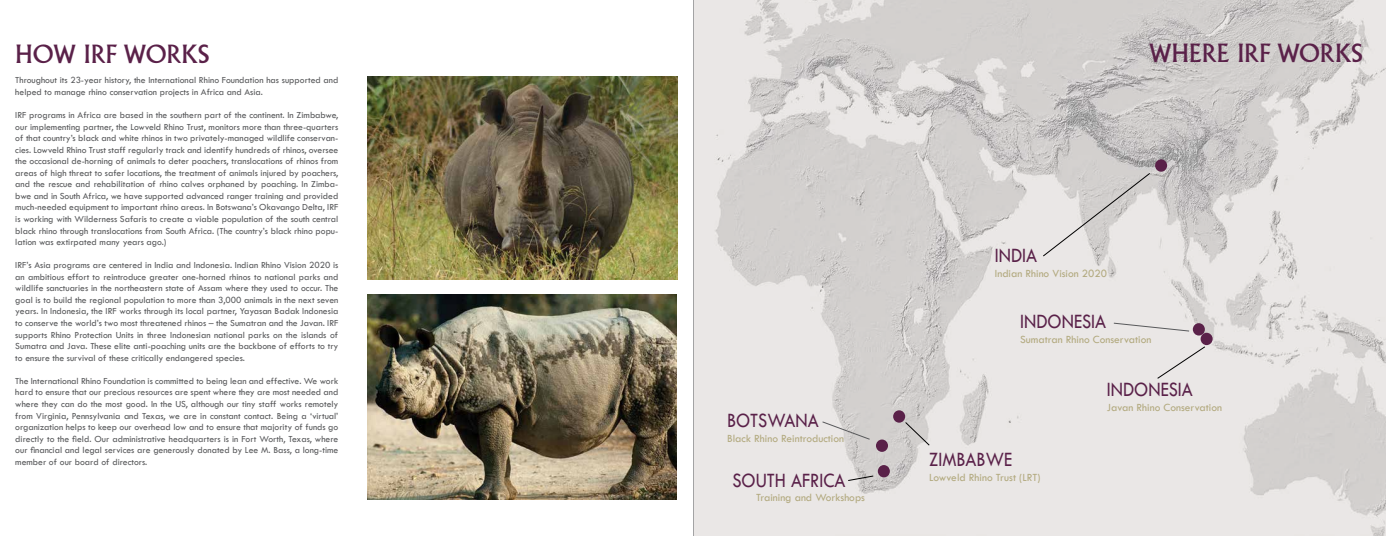
<style>
.page{position:relative;width:1386px;height:536px;background:#fff}
.page>*{position:absolute;margin:0;border:0;box-sizing:border-box;transform-origin:0 0}
.t1{font:24.5px "Albertus";color:#5a2149}
.t2{font:21.09px "Tw Cen";color:#5a2149;scale:.87 1}
.t3{font:11.38px "Tw Cen";color:#b2a97e}
.t4{font:9.62px/11.5px "Tw Cen";color:#58595b;text-align:justify}
</style>
<div class="page">
<img style="left:695px;top:0;width:691px;height:536px">
<div style="left:893px;top:410px;width:12px;height:12px;background:#5a2149;border-radius:50%"></div>
<div style="left:876px;top:439px;width:12px;height:12px;background:#5a2149;border-radius:50%"></div>
<div style="left:1155px;top:159px;width:12px;height:13px;background:#5a2149;border-radius:50%"></div>
<div style="left:1193px;top:323px;width:12px;height:12px;background:#5a2149;border-radius:50%"></div>
<div style="left:1201px;top:332px;width:12px;height:13px;background:#5a2149;border-radius:50%"></div>
<svg style="left:821px;top:420px;width:50px;height:20px"></svg>
<svg style="left:904px;top:421px;width:26px;height:25px"></svg>
<svg style="left:1042px;top:172px;width:109px;height:85px;background:#dbd8d7"></svg>
<div style="left:1156px;top:345px;width:50px;height:34px;background:#eae7e6"></div>
<svg style="left:1113px;top:322px;width:77px;height:10px"></svg>
<img style="left:368px;top:77px;width:310px;height:203px">
<img style="left:367px;top:295px;width:310px;height:204px">
<div style="left:878px;top:465px;width:12px;height:12px;background:#5a2149;border-radius:50%"></div>
<svg style="left:847px;top:475px;width:27px;height:6px"></svg>
<h1 class="t1" style="left:15px;top:40px;width:195px">HOW IRF WORKS</h1>
<p class="t4" style="left:15px;top:74px;width:325px">Throughout its 23-year history, the International Rhino Foundation has supported and helped to manage rhino conservation projects in Africa and Asia.</p>
<p class="t4" style="left:15px;top:109px;width:325px">IRF programs in Africa are based in the southern part of the continent. In Zimbabwe, our implementing partner, the Lowveld Rhino Trust, monitors more than three-quarters of that country’s black and white rhinos in two privately-managed wildlife conservan&shy;cies. Lowveld Rhino Trust staff regularly track and identify hundreds of rhinos, oversee the occasional de-horning of animals to deter poachers, translocations of rhinos from areas of high threat to safer locations, the treatment of animals injured by poachers, and the rescue and rehabilitation of rhino calves orphaned by poaching. In Zimba&shy;bwe and in South Africa, we have supported advanced ranger training and provided much-needed equipment to important rhino areas. In Botswana’s Okavango Delta, IRF is working with Wilderness Safaris to create a viable population of the south central black rhino through translocations from South Africa. (The country’s black rhino popu&shy;lation was extirpated many years ago.)</p>
<p class="t4" style="left:15px;top:259px;width:325px">IRF’s Asia programs are centered in India and Indonesia. Indian Rhino Vision 2020 is an ambitious effort to reintroduce greater one-horned rhinos to national parks and wildlife sanctuaries in the northeastern state of Assam where they used to occur. The goal is to build the regional population to more than 3,000 animals in the next seven years. In Indonesia, the IRF works through its local partner, Yayasan Badak Indonesia to conserve the world’s two most threatened rhinos – the Sumatran and the Javan. IRF supports Rhino Protection Units in three Indonesian national parks on the islands of Sumatra and Java. These elite anti-poaching units are the backbone of efforts to try to ensure the survival of these critically endangered species.</p>
<p class="t4" style="left:15px;top:375px;width:325px">The International Rhino Foundation is committed to being lean and effective. We work hard to ensure that our precious resources are spent where they are most needed and where they can do the most good. In the US, although our tiny staff works remotely from Virginia, Pennsylvania and Texas, we are in constant contact. Being a ‘virtual’ organization helps to keep our overhead low and to ensure that majority of funds go directly to the field. Our administrative headquarters is in Fort Worth, Texas, where our financial and legal services are generously donated by Lee M. Bass, a long-time member of our board of directors.</p>
<h1 class="t1" style="left:1149px;top:39px;width:215px">WHERE IRF WORKS</h1>
<h2 class="t2" style="left:727px;top:407px;width:107px">BOTSWANA</h2>
<p class="t3" style="left:727px;top:431px;width:118px">Black Rhino Reintroduction</p>
<h2 class="t2" style="left:732px;top:467px;width:132px">SOUTH AFRICA</h2>
<p class="t3" style="left:756px;top:490px;width:111px">Training and Workshops</p>
<h2 class="t2" style="left:995px;top:243px;width:50px">INDIA</h2>
<p class="t3" style="left:995px;top:266px;width:114px">Indian Rhino Vision 2020</p>
<h2 class="t2" style="left:1020px;top:308px;width:101px">INDONESIA</h2>
<p class="t3" style="left:1020px;top:332px;width:133px">Sumatran Rhino Conservation</p>
<h2 class="t2" style="left:929px;top:446px;width:97px">ZIMBABWE</h2>
<p class="t3" style="left:929px;top:470px;width:113px">Lowveld Rhino Trust (LRT)</p>
<h2 class="t2" style="left:1107px;top:377px;width:101px">INDONESIA</h2>
<p class="t3" style="left:1107px;top:400px;width:117px">Javan Rhino Conservation</p>
</div>
